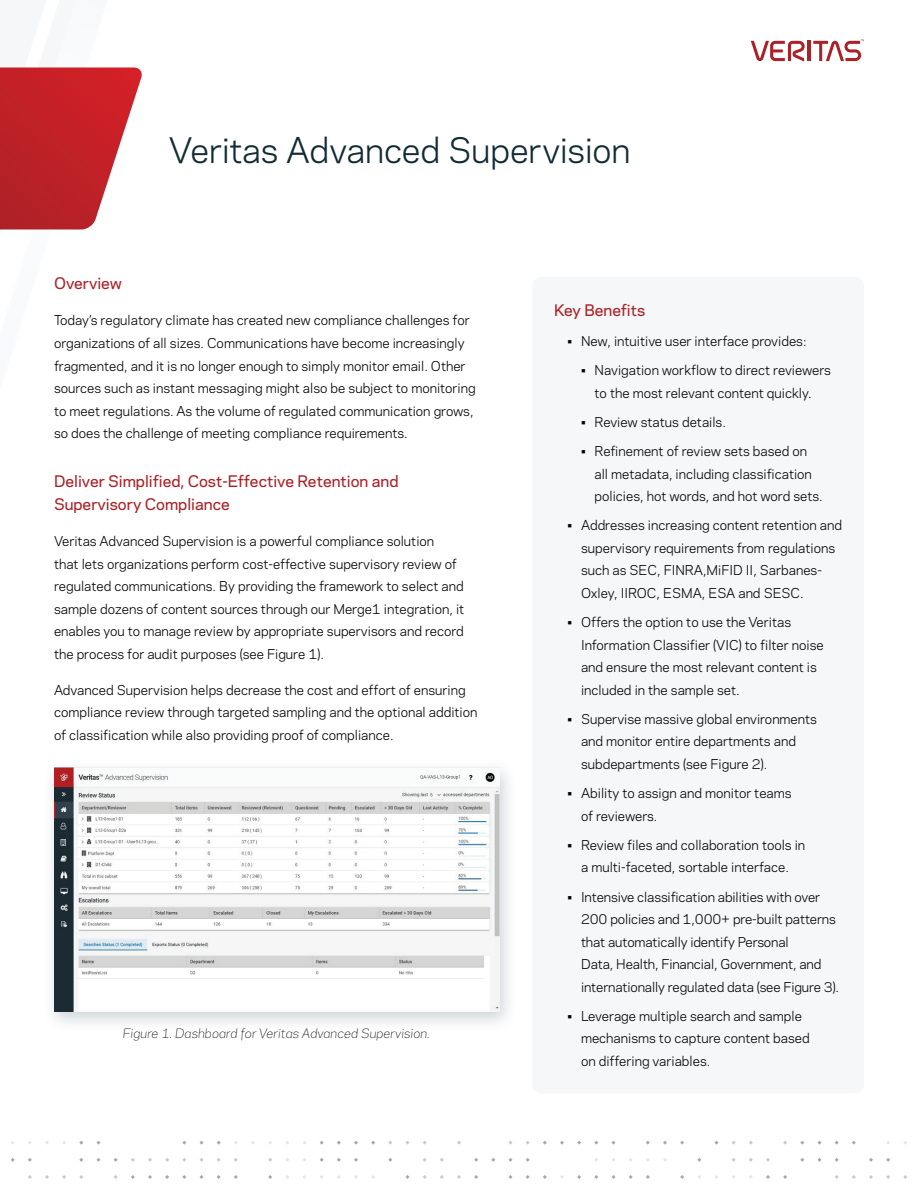
<style>
.page{position:relative;width:918px;height:1188px;background:#fff}
.page>*{position:absolute;margin:0;border:0;box-sizing:border-box;transform-origin:0 0}
.t1{font:33px "Polaris";letter-spacing:-.005em;color:#132b34}
.t2{font:500 15px/22.5px "Polaris";color:#ab2127}
.t3{font:12.75px/22.5px "Polaris";color:#040503}
.t4{font:italic 300 12px "Polaris";color:#040503}
</style>
<div class="page">
<hr style="left:808px;top:41px;width:3px;height:20px;background:#ab2127">
<svg style="left:751px;top:41px;width:54px;height:21px"></svg>
<svg style="left:813px;top:39px;width:51px;height:22px"></svg>
<svg style="left:0;top:67px;width:142px;height:163px"></svg>
<svg style="left:783px;top:1175px;width:4px;height:4px"></svg>
<svg style="left:766px;top:1158px;width:4px;height:4px"></svg>
<svg style="left:766px;top:1175px;width:4px;height:4px"></svg>
<svg style="left:749px;top:1158px;width:4px;height:4px"></svg>
<svg style="left:714px;top:1141px;width:5px;height:4px"></svg>
<svg style="left:697px;top:1158px;width:4px;height:4px"></svg>
<svg style="left:680px;top:1141px;width:4px;height:4px"></svg>
<svg style="left:680px;top:1175px;width:4px;height:4px"></svg>
<svg style="left:663px;top:1141px;width:4px;height:4px"></svg>
<svg style="left:646px;top:1141px;width:4px;height:4px"></svg>
<svg style="left:646px;top:1175px;width:4px;height:4px"></svg>
<svg style="left:629px;top:1175px;width:4px;height:4px"></svg>
<svg style="left:611px;top:1141px;width:5px;height:4px"></svg>
<svg style="left:611px;top:1175px;width:5px;height:4px"></svg>
<svg style="left:594px;top:1175px;width:4px;height:4px"></svg>
<svg style="left:577px;top:1141px;width:4px;height:4px"></svg>
<svg style="left:577px;top:1175px;width:4px;height:4px"></svg>
<svg style="left:560px;top:1141px;width:4px;height:4px"></svg>
<svg style="left:560px;top:1175px;width:4px;height:4px"></svg>
<svg style="left:543px;top:1141px;width:4px;height:4px"></svg>
<svg style="left:543px;top:1175px;width:4px;height:4px"></svg>
<svg style="left:526px;top:1158px;width:4px;height:4px"></svg>
<svg style="left:526px;top:1175px;width:4px;height:4px"></svg>
<svg style="left:508px;top:1141px;width:5px;height:4px"></svg>
<svg style="left:508px;top:1158px;width:5px;height:4px"></svg>
<svg style="left:508px;top:1175px;width:5px;height:4px"></svg>
<svg style="left:491px;top:1158px;width:4px;height:4px"></svg>
<svg style="left:474px;top:1158px;width:4px;height:4px"></svg>
<svg style="left:474px;top:1175px;width:4px;height:4px"></svg>
<svg style="left:457px;top:1141px;width:4px;height:4px"></svg>
<svg style="left:457px;top:1175px;width:4px;height:4px"></svg>
<svg style="left:440px;top:1158px;width:4px;height:4px"></svg>
<svg style="left:440px;top:1175px;width:4px;height:4px"></svg>
<svg style="left:423px;top:1175px;width:4px;height:4px"></svg>
<svg style="left:405px;top:1141px;width:5px;height:4px"></svg>
<svg style="left:405px;top:1175px;width:5px;height:4px"></svg>
<svg style="left:388px;top:1158px;width:4px;height:4px"></svg>
<svg style="left:371px;top:1141px;width:4px;height:4px"></svg>
<svg style="left:354px;top:1141px;width:4px;height:4px"></svg>
<svg style="left:354px;top:1158px;width:4px;height:4px"></svg>
<svg style="left:354px;top:1175px;width:4px;height:4px"></svg>
<svg style="left:337px;top:1141px;width:4px;height:4px"></svg>
<svg style="left:337px;top:1158px;width:4px;height:4px"></svg>
<svg style="left:320px;top:1158px;width:4px;height:4px"></svg>
<svg style="left:268px;top:1158px;width:4px;height:4px"></svg>
<svg style="left:268px;top:1175px;width:4px;height:4px"></svg>
<svg style="left:234px;top:1158px;width:4px;height:4px"></svg>
<svg style="left:234px;top:1175px;width:4px;height:4px"></svg>
<svg style="left:217px;top:1175px;width:4px;height:4px"></svg>
<svg style="left:199px;top:1141px;width:5px;height:4px"></svg>
<svg style="left:199px;top:1158px;width:5px;height:4px"></svg>
<svg style="left:199px;top:1175px;width:5px;height:4px"></svg>
<svg style="left:182px;top:1175px;width:4px;height:4px"></svg>
<svg style="left:165px;top:1158px;width:4px;height:4px"></svg>
<svg style="left:165px;top:1175px;width:4px;height:4px"></svg>
<svg style="left:148px;top:1158px;width:4px;height:4px"></svg>
<svg style="left:148px;top:1175px;width:4px;height:4px"></svg>
<svg style="left:131px;top:1158px;width:4px;height:4px"></svg>
<svg style="left:131px;top:1175px;width:4px;height:4px"></svg>
<svg style="left:114px;top:1158px;width:4px;height:4px"></svg>
<svg style="left:114px;top:1175px;width:4px;height:4px"></svg>
<svg style="left:96px;top:1141px;width:5px;height:4px"></svg>
<svg style="left:96px;top:1158px;width:5px;height:4px"></svg>
<svg style="left:79px;top:1158px;width:4px;height:4px"></svg>
<svg style="left:79px;top:1175px;width:4px;height:4px"></svg>
<svg style="left:62px;top:1175px;width:4px;height:4px"></svg>
<svg style="left:45px;top:1175px;width:4px;height:4px"></svg>
<svg style="left:28px;top:1158px;width:4px;height:4px"></svg>
<svg style="left:28px;top:1175px;width:4px;height:4px"></svg>
<svg style="left:11px;top:1158px;width:4px;height:4px"></svg>
<svg style="left:903px;top:1175px;width:4px;height:4px"></svg>
<svg style="left:886px;top:1158px;width:4px;height:4px"></svg>
<svg style="left:886px;top:1175px;width:4px;height:4px"></svg>
<svg style="left:869px;top:1158px;width:4px;height:4px"></svg>
<svg style="left:869px;top:1175px;width:4px;height:4px"></svg>
<svg style="left:852px;top:1141px;width:4px;height:4px"></svg>
<svg style="left:852px;top:1175px;width:4px;height:4px"></svg>
<svg style="left:835px;top:1158px;width:4px;height:4px"></svg>
<svg style="left:835px;top:1175px;width:4px;height:4px"></svg>
<svg style="left:817px;top:1141px;width:5px;height:4px"></svg>
<svg style="left:817px;top:1158px;width:5px;height:4px"></svg>
<svg style="left:800px;top:1158px;width:4px;height:4px"></svg>
<div style="left:42px;top:758px;width:476px;height:275px;background:#415564;opacity:.25"></div>
<img style="left:54px;top:767px;width:446px;height:245px">
<div style="left:532px;top:277px;width:332px;height:817px;background:#f5f7f9;border-radius:9px"></div>
<h1 class="t1" style="left:169px;top:126px;width:463px">Veritas Advanced Supervision</h1>
<p class="t2" style="left:54px;top:272px;width:69px">Overview</p>
<p class="t3" style="left:54px;top:309px;width:423px">Today’s regulatory climate has created new compliance challenges for organizations of all sizes. Communications have become increasingly fragmented, and it is no longer enough to simply monitor email. Other sources such as instant messaging might also be subject to monitoring to meet regulations. As the volume of regulated communication grows, so does the challenge of meeting compliance requirements.</p>
<p class="t2" style="left:54px;top:470px;width:346px">Deliver Simplified, Cost-Effective Retention and<br>Supervisory Compliance</p>
<p class="t3" style="left:54px;top:529px;width:412px">Veritas Advanced Supervision is a powerful compliance solution<br>that lets organizations perform cost-effective supervisory review of regulated communications. By providing the framework to select and sample dozens of content sources through our Merge1 integration, it enables you to manage review by appropriate supervisors and record the process for audit purposes (see Figure 1).</p>
<p class="t3" style="left:54px;top:678px;width:425px">Advanced Supervision helps decrease the cost and effort of ensuring compliance review through targeted sampling and the optional addition of classification while also providing proof of compliance.</p>
<p class="t4" style="left:123px;top:1025px;width:309px">Figure 1. Dashboard for Veritas Advanced Supervision.</p>
<p class="t2" style="left:554px;top:299px;width:93px">Key Benefits</p>
<p class="t3" style="left:568px;top:329px;width:241px">• New, intuitive user interface provides:</p>
<p class="t3" style="left:581px;top:358px;width:251px;text-align:center">• Navigation workflow to direct reviewers to the most relevant content quickly.</p>
<p class="t3" style="left:581px;top:410px;width:146px">• Review status details.</p>
<p class="t3" style="left:595px;top:439px;width:230px;text-indent:-14px">• Refinement of review sets based on all metadata, including classification policies, hot words, and hot word sets.</p>
<p class="t3" style="left:581px;top:513px;width:262px;text-indent:-14px">• Addresses increasing content retention and supervisory requirements from regulations such as SEC, FINRA,MiFID II, Sarbanes-Oxley, IIROC, ESMA, ESA and SESC.</p>
<p class="t3" style="left:581px;top:610px;width:244px;text-indent:-14px">• Offers the option to use the Veritas Information Classifier (VIC) to filter noise and ensure the most relevant content is included in the sample set.</p>
<p class="t3" style="left:581px;top:707px;width:238px;text-indent:-14px">• Supervise massive global environments and monitor entire departments and subdepartments (see Figure 2).</p>
<p class="t3" style="left:581px;top:781px;width:212px;text-indent:-14px">• Ability to assign and monitor teams of reviewers.</p>
<p class="t3" style="left:568px;top:833px;width:239px;text-align:center">• Review files and collaboration tools in a multi-faceted, sortable interface.</p>
<p class="t3" style="left:581px;top:885px;width:260px;text-indent:-14px">• Intensive classification abilities with over 200 policies and 1,000+ pre-built patterns that automatically identify Personal<br>Data, Health, Financial, Government, and internationally regulated data (see Figure 3).</p>
<p class="t3" style="left:581px;top:1004px;width:230px;text-indent:-14px">• Leverage multiple search and sample mechanisms to capture content based on differing variables.</p>
</div>
